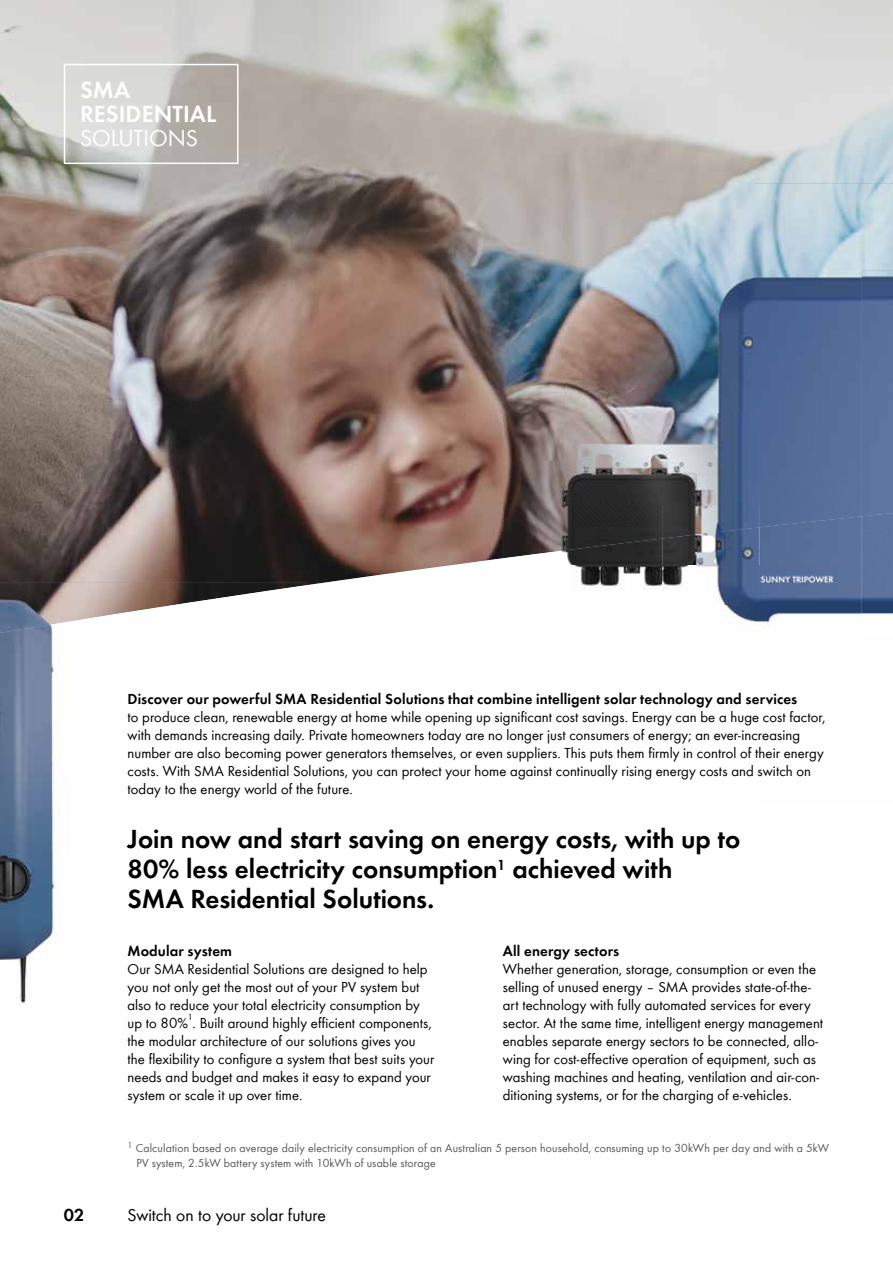
<style>
.page{position:relative;width:893px;height:1263px;background:#fff}
.page>*{position:absolute;margin:0;border:0;box-sizing:border-box;transform-origin:0 0}
.t1{font:600 27px/30px "SMA Futura Global";color:#000}
.t2{font:600 24px/24px "SMA Futura Global";color:#fff}
.t3{font:24px "SMA Futura Global";letter-spacing:-.005em;color:#fff}
.t4{font:18px "SMA Futura Global";letter-spacing:-.005em;color:#000}
.t5{font:600 18px "SMA Futura Global";color:#000}
.t6{font:15px/18px "SMA Futura Global";letter-spacing:.005em;color:#000}
.t7{font:600 15px "SMA Futura Global";letter-spacing:.01em;color:#000}
.t8{font:12px/15px "SMA Futura Global";letter-spacing:.015em;color:#575756}
.t9{font:9px "SMA Futura Global";color:#000}
</style>
<div class="page">
<img style="left:0;top:0;width:893px;height:429px">
<svg style="left:0;top:429px;width:504px;height:156px;background:#725f59"></svg>
<img style="left:504px;top:414px;width:62px;height:136px">
<img style="left:504px;top:550px;width:62px;height:8px">
<img style="left:0;top:583px;width:307px;height:25px">
<img style="left:0;top:608px;width:153px;height:397px">
<img style="left:153px;top:585px;width:154px;height:23px">
<img style="left:566px;top:184px;width:187px;height:230px">
<img style="left:753px;top:184px;width:140px;height:294px">
<div style="left:759px;top:478px;width:103px;height:38px;background:#566e99"></div>
<img style="left:753px;top:516px;width:109px;height:109px">
<img style="left:722px;top:605px;width:31px;height:18px">
<img style="left:566px;top:414px;width:193px;height:91px">
<img style="left:566px;top:505px;width:96px;height:33px">
<img style="left:662px;top:505px;width:97px;height:22px">
<img style="left:566px;top:538px;width:96px;height:53px">
<img style="left:662px;top:527px;width:97px;height:78px">
<img style="left:862px;top:271px;width:31px;height:242px">
<img style="left:862px;top:513px;width:31px;height:102px">
<svg style="left:64px;top:64px;width:175px;height:100px;background:#c9c7c2"></svg>
<h2 class="t2" style="left:80px;top:78px;width:138px">SMA<br>RESIDENTIAL</h2>
<h2 class="t3" style="left:80px;top:124px;width:119px">SOLUTIONS</h2>
<p class="t7" style="left:128px;top:690px;width:671px">Discover our powerful SMA Residential Solutions that combine intelligent solar technology and services</p>
<p class="t6" style="left:128px;top:707px;width:699px">to produce clean, renewable energy at home while opening up significant cost savings. Energy can be a huge cost factor, with demands increasing daily. Private homeowners today are no longer just consumers of energy; an ever-increasing number are also becoming power generators themselves, or even suppliers. This puts them firmly in control of their energy costs. With SMA Residential Solutions, you can protect your home against continually rising energy costs and switch on today to the energy world of the future.</p>
<h1 class="t1" style="left:128px;top:823px;width:614px">Join now and start saving on energy costs, with up to<br>80% less electricity consumption<sup>1</sup> achieved with<br>SMA Residential Solutions.</h1>
<p class="t7" style="left:128px;top:942px;width:106px">Modular system</p>
<p class="t6" style="left:128px;top:959px;width:306px">Our SMA Residential Solutions are designed to help you not only get the most out of your PV system but also to reduce your total electricity consumption by up to 80% . Built around highly efficient components,</p>
<p class="t9" style="left:188px;top:1012px;width:6px">1</p>
<p class="t6" style="left:128px;top:1031px;width:308px">the modular architecture of our solutions gives you the flexibility to configure a system that best suits your needs and budget and makes it easy to expand your system or scale it up over time.</p>
<p class="t7" style="left:503px;top:942px;width:118px">All energy sectors</p>
<p class="t6" style="left:503px;top:959px;width:322px">Whether generation, storage, consumption or even the selling of unused energy – SMA provides state-of-the&shy;art technology with fully automated services for every sector. At the same time, intelligent energy management enables separate energy sectors to be connected, allo&shy;wing for cost-effective operation of equipment, such as washing machines and heating, ventilation and air-con&shy;ditioning systems, or for the charging of e-vehicles.</p>
<p class="t8" style="left:137px;top:1141px;width:694px;text-indent:-9px"><sup>1</sup> Calculation based on average daily electricity consumption of an Australian 5 person household, consuming up to 30kWh per day and with a 5kW<br>PV system, 2.5kW battery system with 10kWh of usable storage</p>
<p class="t5" style="left:64px;top:1204px;width:22px">02</p>
<p class="t4" style="left:128px;top:1204px;width:200px">Switch on to your solar future</p>
</div>
